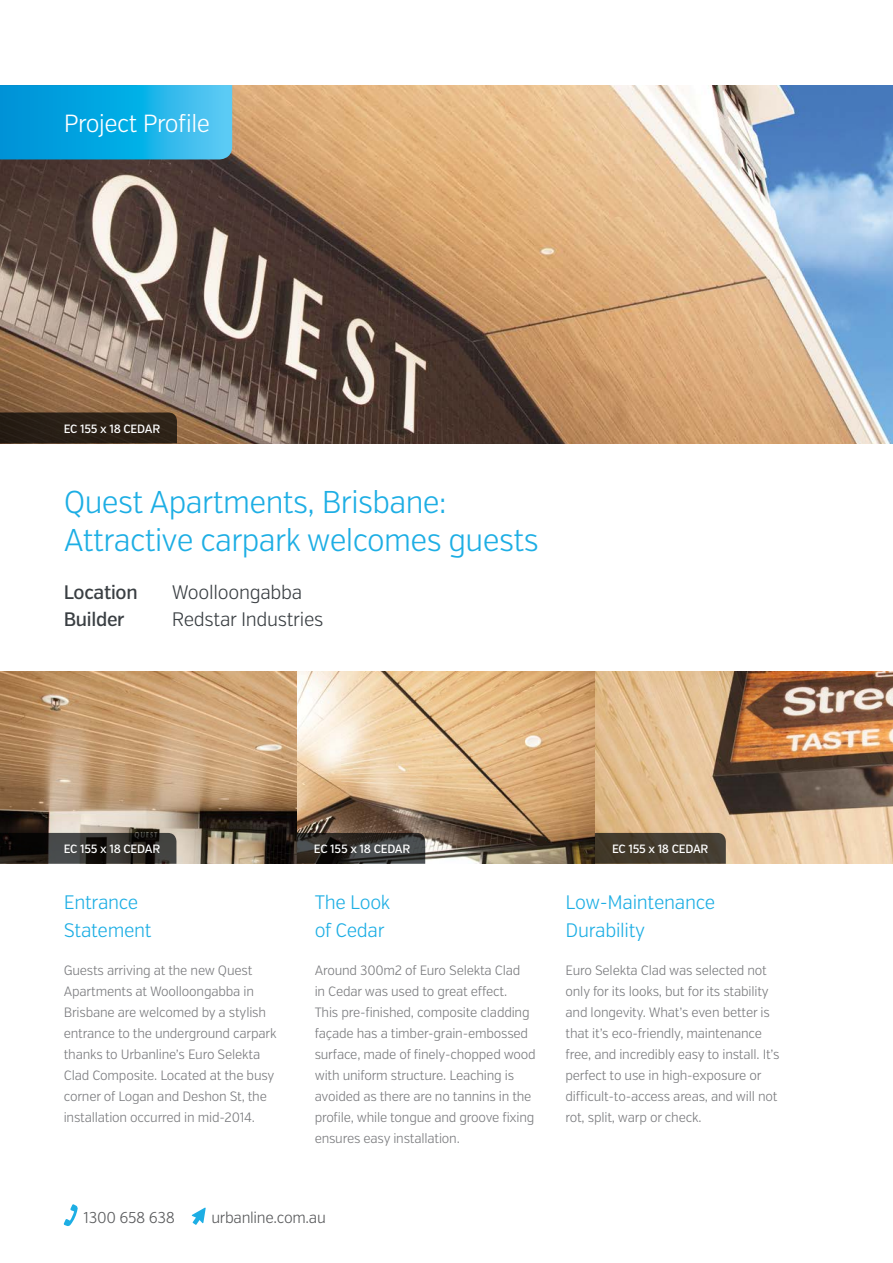
<style>
.page{position:relative;width:893px;height:1263px;background:#fff}
.page>*{position:absolute;margin:0;border:0;box-sizing:border-box;transform-origin:0 0}
.t1{font:300 31.5px/37.8px "Verb Cond";letter-spacing:-.02em;color:#1daee4}
.t2{font:300 24.75px "Verb Cond";letter-spacing:-.02em;color:#fff}
.t3{font:300 19.5px/28.5px "Verb Cond";letter-spacing:-.015em;color:#1daee4}
.t4{font:300 19.5px "Verb Cond";letter-spacing:-.015em;color:#3a3f43}
.t5{font:500 19.5px "Verb Cond";letter-spacing:-.015em;color:#3a3f43}
.t6{font:300 15.6px "Verb Cond";letter-spacing:-.02em;color:#58595b}
.t7{font:300 13.5px/21px "Verb Cond";letter-spacing:-.015em;color:#797a7d}
.t8{font:500 12px "Verb Cond";letter-spacing:-.02em;color:#fff}
</style>
<div class="page">
<svg style="left:64px;top:1204px;width:14px;height:22px"></svg>
<svg style="left:192px;top:1207px;width:14px;height:18px"></svg>
<img style="left:0;top:85px;width:892px;height:358px">
<hr style="left:892px;top:85px;width:1px;height:368px;background:#e6e7e8">
<img style="left:595px;top:671px;width:297px;height:193px">
<svg style="left:297px;top:671px;width:298px;height:193px;background:#ceae87"></svg>
<svg style="left:0;top:671px;width:297px;height:193px;background:#b4926e"></svg>
<hr style="left:892px;top:582px;width:1px;height:613px;background:#e6e7e8">
<svg style="left:0;top:85px;width:232px;height:74px;background:#16abe4"></svg>
<div style="left:0;top:412px;width:177px;height:31px;background:#2b2016"></div>
<svg style="left:0;top:833px;width:176px;height:31px;background:#292725"></svg>
<svg style="left:297px;top:833px;width:128px;height:31px;background:#333230"></svg>
<svg style="left:595px;top:833px;width:131px;height:31px;background:#453d2f"></svg>
<h2 class="t2" style="left:64px;top:109px;width:148px">Project Profile</h2>
<p class="t8" style="left:64px;top:421px;width:98px">EC 155 x 18 CEDAR</p>
<h1 class="t1" style="left:64px;top:484px;width:476px">Quest Apartments, Brisbane:<br>Attractive carpark welcomes guests</h1>
<h3 class="t5" style="left:64px;top:581px;width:75px">Location</h3>
<h3 class="t4" style="left:172px;top:581px;width:132px">Woolloongabba</h3>
<h3 class="t5" style="left:64px;top:608px;width:62px">Builder</h3>
<h3 class="t4" style="left:172px;top:608px;width:153px">Redstar Industries</h3>
<p class="t8" style="left:64px;top:842px;width:98px">EC 155 x 18 CEDAR</p>
<p class="t8" style="left:314px;top:842px;width:98px">EC 155 x 18 CEDAR</p>
<p class="t8" style="left:612px;top:842px;width:98px">EC 155 x 18 CEDAR</p>
<h3 class="t3" style="left:64px;top:888px;width:89px">Entrance<br>Statement</h3>
<p class="t7" style="left:64px;top:960px;width:214px">Guests arriving at the new Quest Apartments at Woolloongabba in Brisbane are welcomed by a stylish entrance to the underground carpark thanks to Urbanline’s Euro Selekta Clad Composite. Located at the busy corner of Logan and Deshon St, the installation occurred in mid-2014.</p>
<h3 class="t3" style="left:315px;top:888px;width:77px">The Look of Cedar</h3>
<p class="t7" style="left:315px;top:960px;width:223px">Around 300m2 of Euro Selekta Clad<br>in Cedar was used to great effect.<br>This pre-finished, composite cladding façade has a timber-grain-embossed surface, made of finely-chopped wood with uniform structure. Leaching is avoided as there are no tannins in the profile, while tongue and groove fixing ensures easy installation.</p>
<p class="t6" style="left:84px;top:1208px;width:93px">1300 658 638</p>
<p class="t6" style="left:211px;top:1208px;width:116px">urbanline.com.au</p>
<h3 class="t3" style="left:566px;top:888px;width:151px">Low-Maintenance<br>Durability</h3>
<p class="t7" style="left:566px;top:960px;width:216px">Euro Selekta Clad was selected not only for its looks, but for its stability and longevity. What’s even better is that it’s eco-friendly, maintenance free, and incredibly easy to install. It’s perfect to use in high-exposure or difficult-to-access areas, and will not rot, split, warp or check.</p>
</div>
